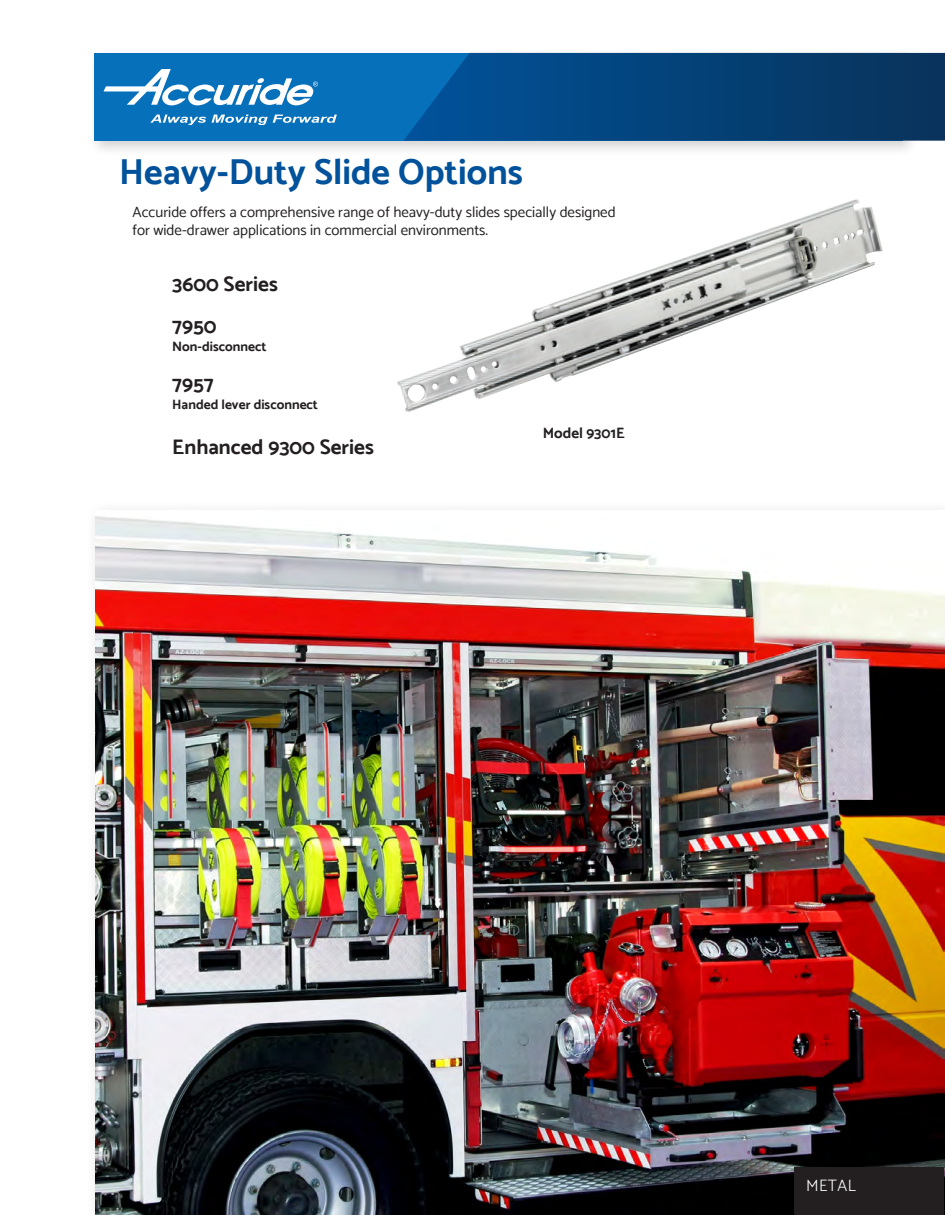
<style>
.page{position:relative;width:945px;height:1215px;background:#fff}
.page>*{position:absolute;margin:0;border:0;box-sizing:border-box;transform-origin:0 0}
.sheet_title{font:700 36px "Catamaran";color:#01529b}
.page_1_sub_headers{font:700 21px "Catamaran";color:#231f20}
.t1{font:300 16.5px "Catamaran";letter-spacing:.025em;color:#fff}
.t2{font:15px/18px "Catamaran";color:#231f20}
.page_1_sub_headers-2{font:700 15px "Catamaran";color:#231f20}
.page_1_sub_headers-3{font:700 13.5px "Catamaran";color:#231f20}
</style>
<div class="page">
<div style="left:89px;top:48px;width:830px;height:109px;background:#231f20;opacity:.2"></div>
<div style="left:94px;top:53px;width:809px;height:88px;background:#0770ba"></div>
<svg style="left:404px;top:53px;width:541px;height:88px;background:#04447c"></svg>
<img style="left:95px;top:516px;width:850px;height:699px">
<img style="left:397px;top:199px;width:486px;height:213px">
<svg style="left:150px;top:115px;width:187px;height:10px"></svg>
<svg style="left:103px;top:69px;width:215px;height:37px"></svg>
<div style="left:794px;top:1168px;width:149px;height:47px;background:#231f20"></div>
<p class="sheet_title" style="left:119px;top:150px;width:405px">Heavy-Duty Slide Options</p>
<p class="t2" style="left:133px;top:203px;width:485px">Accuride offers a comprehensive range of heavy-duty slides specially designed for wide-drawer applications in commercial environments.</p>
<p class="page_1_sub_headers" style="left:172px;top:271px;width:107px">3600 Series</p>
<p class="page_1_sub_headers" style="left:172px;top:314px;width:46px">7950</p>
<p class="page_1_sub_headers-3" style="left:172px;top:339px;width:96px">Non-disconnect</p>
<p class="page_1_sub_headers" style="left:172px;top:372px;width:43px">7957</p>
<p class="page_1_sub_headers-3" style="left:172px;top:397px;width:147px">Handed lever disconnect</p>
<p class="page_1_sub_headers" style="left:172px;top:435px;width:203px">Enhanced 9300 Series</p>
<p class="page_1_sub_headers-2" style="left:543px;top:424px;width:84px">Model 9301E</p>
<p class="t1" style="left:806px;top:1176px;width:51px">METAL</p>
</div>
